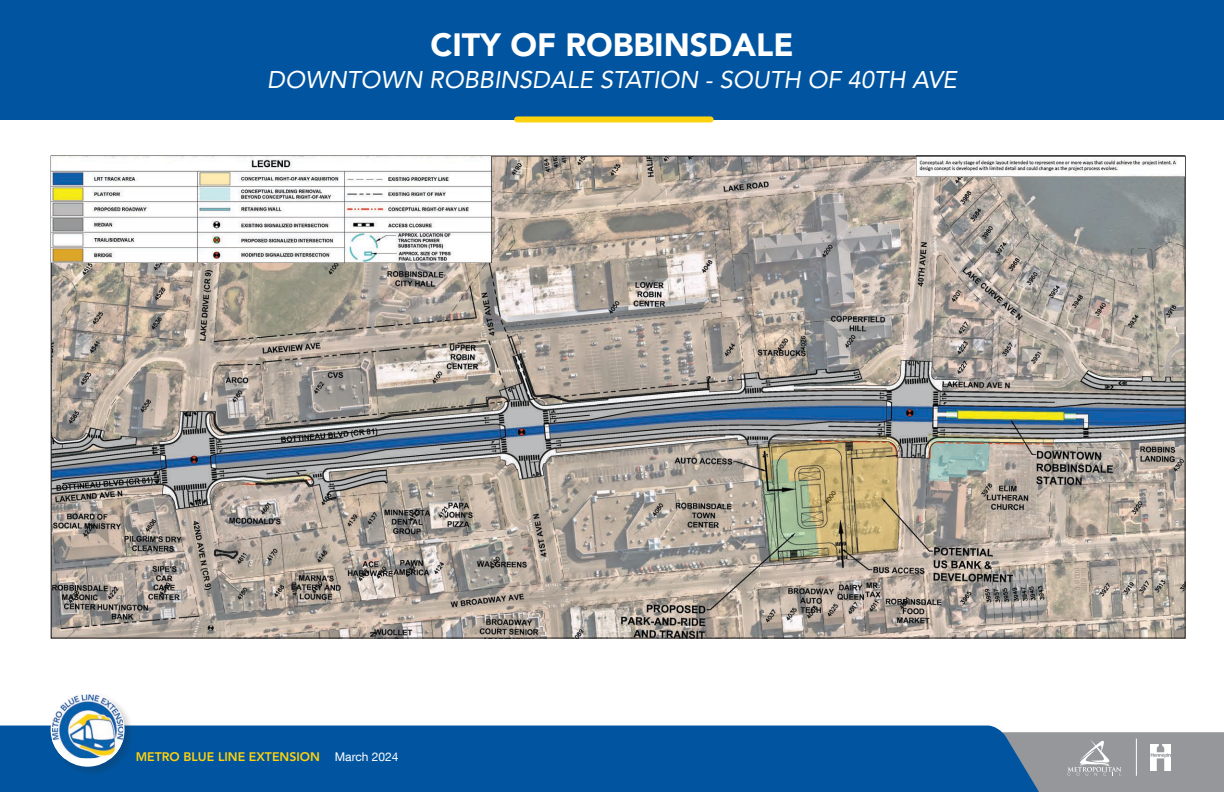
<style>
.page{position:relative;width:1224px;height:792px;background:#fff}
.page>*{position:absolute;margin:0;border:0;box-sizing:border-box;transform-origin:0 0}
.t1{font:900 32px "Avenir LT Std";color:#fff}
.Station_Area_Title{font:italic 24px "Avenir LT Std";color:#fff}
.t2{font:800 12.3px "Avenir LT Std";color:#fed20d}
.t3{font:12px "Helvetica Neue LT Com";color:#fff}
</style>
<div class="page">
<div style="left:0;top:0;width:1224px;height:120px;background:#0155a0"></div>
<div style="left:517px;top:116px;width:194px;height:6px;background:#fed20d"></div>
<div style="left:0;top:726px;width:1002px;height:66px;background:#0155a0"></div>
<div style="left:50px;top:692px;width:85px;height:85px;background:#231f20;opacity:.2"></div>
<svg style="left:51px;top:693px;width:74px;height:74px"></svg>
<img style="left:52px;top:694px;width:71px;height:64px">
<svg style="left:768px;top:732px;width:456px;height:60px;background:#4575a0"></svg>
<img style="left:53px;top:158px;width:1131px;height:479px">
<img style="left:917px;top:156px;width:268px;height:20px">
<img style="left:52px;top:156px;width:440px;height:107px">
<h1 class="t1" style="left:430px;top:25px;width:365px">CITY OF ROBBINSDALE</h1>
<h2 class="Station_Area_Title" style="left:267px;top:65px;width:691px">DOWNTOWN ROBBINSDALE STATION - SOUTH OF 40TH AVE</h2>
<p class="t2" style="left:136px;top:749px;width:186px">METRO BLUE LINE EXTENSION</p>
<p class="t3" style="left:335px;top:749px;width:65px">March 2024</p>
</div>
